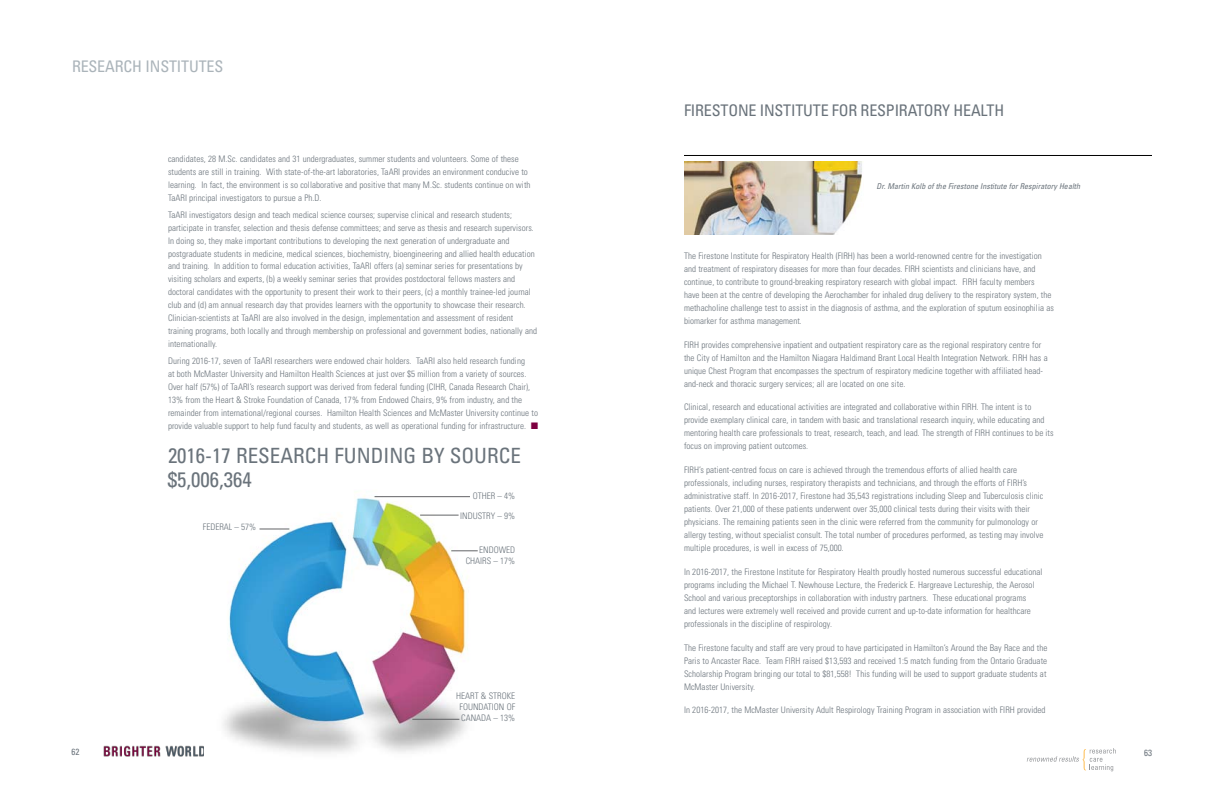
<style>
.page{position:relative;width:1224px;height:792px;background:#fff}
.page>*{position:absolute;margin:0;border:0;box-sizing:border-box;transform-origin:0 0}
.t1{font:condensed 21px "Univers";color:#6a737b}
.t2{font:condensed 16px "Univers";letter-spacing:-.01em;color:#6a737b}
.t3{font:condensed 16px "Univers";color:#abb4ba}
.t4{font:300 condensed 9px/13px "Univers";letter-spacing:.005em;color:#6a737b}
.t5{font:condensed 9px "Univers";color:#6a737b}
.t6{font:italic condensed 8px "Univers";letter-spacing:.005em;color:#6a737b}
.s1{font-family:"Monotype Sorts";font-weight:400;font-stretch:normal;color:#7d0040}
</style>
<div class="page">
<img style="left:103px;top:746px;width:101px;height:11px">
<svg style="left:1027px;top:748px;width:89px;height:23px"></svg>
<hr style="left:684px;top:155px;width:468px;height:1px;background:#000">
<img style="left:684px;top:161px;width:179px;height:73px">
<img style="left:223px;top:495px;width:255px;height:258px">
<hr style="left:420px;top:515px;width:39px;height:1px;background:#636467">
<hr style="left:375px;top:496px;width:95px;height:1px;background:#636467">
<svg style="left:260px;top:529px;width:29px;height:1px"></svg>
<svg style="left:451px;top:550px;width:27px;height:1px"></svg>
<hr style="left:412px;top:719px;width:47px;height:1px;background:#636467">
<h2 class="t3" style="left:72px;top:56px;width:18px">RESEARCH</h2>
<h2 class="t3" style="left:146px;top:56px;width:13px">INSTIT</h2>
<h2 class="t3" style="left:189px;top:56px;width:19px">UTES</h2>
<p class="t4" style="left:168px;top:152px;width:364px">candidates, 28 M.Sc. candidates and 31 undergraduates, summer students and volunteers. Some of these students are still in training. With state-of-the-art laboratories, TaARI provides an environment conducive to learning. In fact, the environment is so collaborative and positive that many M.Sc. students continue on with TaARI principal investigators to pursue a Ph.D.</p>
<p class="t4" style="left:168px;top:208px;width:371px">TaARI investigators design and teach medical science courses; supervise clinical and research students; participate in transfer, selection and thesis defense committees; and serve as thesis and research supervisors.<br>In doing so, they make important contributions to developing the next generation of undergraduate and postgraduate students in medicine, medical sciences, biochemistry, bioengineering and allied health education and training. In addition to formal education activities, TaARI offers (a) seminar series for presentations by visiting scholars and experts, (b) a weekly seminar series that provides postdoctoral fellows masters and doctoral candidates with the opportunity to present their work to their peers, (c) a monthly trainee-led journal club and (d) am annual research day that provides learners with the opportunity to showcase their research.<br>Clinician-scientists at TaARI are also involved in the design, implementation and assessment of resident training programs, both locally and through membership on professional and government bodies, nationally and internationally.</p>
<p class="t4" style="left:168px;top:354px;width:372px">During 2016-17, seven of TaARI researchers were endowed chair holders. TaARI also held research funding<br>at both McMaster University and Hamilton Health Sciences at just over $5 million from a variety of sources.<br>Over half (57%) of TaARI’s research support was derived from federal funding (CIHR, Canada Research Chair), 13% from the Heart &amp; Stroke Foundation of Canada, 17% from Endowed Chairs, 9% from industry, and the remainder from international/regional courses. Hamilton Health Sciences and McMaster University continue to provide valuable support to help fund faculty and students, as well as operational funding for infrastructure. <span class="s1">n</span></p>
<h1 class="t1" style="left:168px;top:442px;width:91px">2016-17 RESEARCH</h1>
<h1 class="t1" style="left:335px;top:442px;width:33px">FUNDINGBY</h1>
<h1 class="t1" style="left:450px;top:442px;width:46px">SOURCE</h1>
<h1 class="t1" style="left:168px;top:466px;width:85px">$5,006,364</h1>
<p class="t4" style="left:203px;top:521px;width:9px">Federal</p>
<p class="t4" style="left:235px;top:521px;width:23px">– 57%</p>
<p class="t4" style="left:473px;top:489px;width:11px">Other</p>
<p class="t4" style="left:497px;top:489px;width:19px">– 4%</p>
<p class="t4" style="left:460px;top:509px;width:8px">Industry</p>
<p class="t4" style="left:497px;top:509px;width:19px">– 9%</p>
<p class="t4" style="left:479px;top:543px;width:11px">Endowed</p>
<p class="t4" style="left:466px;top:554px;width:10px">Chairs</p>
<p class="t4" style="left:493px;top:554px;width:23px">– 17%</p>
<p class="t4" style="left:456px;top:689px;width:11px">Heart</p>
<p class="t4" style="left:481px;top:689px;width:18px">&amp; Stroke</p>
<p class="t4" style="left:460px;top:700px;width:9px">Foundation</p>
<p class="t4" style="left:507px;top:700px;width:5px">of</p>
<p class="t4" style="left:461px;top:711px;width:11px">Canada</p>
<p class="t4" style="left:493px;top:711px;width:23px">– 13%</p>
<h2 class="t2" style="left:684px;top:100px;width:16px">FIRESTONE</h2>
<h2 class="t2" style="left:760px;top:100px;width:13px">INSTIT</h2>
<h2 class="t2" style="left:803px;top:100px;width:17px">UTEFOR</h2>
<h2 class="t2" style="left:861px;top:100px;width:17px">RESPIRATORY</h2>
<h2 class="t2" style="left:954px;top:100px;width:43px">HEALTH</h2>
<p class="t6" style="left:877px;top:181px;width:205px">Dr. Martin Kolb of the Firestone Institute for Respiratory Health</p>
<p class="t4" style="left:684px;top:249px;width:371px">The Firestone Institute for Respiratory Health (FIRH) has been a world-renowned centre for the investigation and treatment of respiratory diseases for more than four decades. FIRH scientists and clinicians have, and continue, to contribute to ground-breaking respiratory research with global impact. FIRH faculty members<br>have been at the centre of developing the Aerochamber for inhaled drug delivery to the respiratory system, the methacholine challenge test to assist in the diagnosis of asthma, and the exploration of sputum eosinophilia as biomarker for asthma management.</p>
<p class="t4" style="left:684px;top:338px;width:365px">FIRH provides comprehensive inpatient and outpatient respiratory care as the regional respiratory centre for the City of Hamilton and the Hamilton Niagara Haldimand Brant Local Health Integration Network. FIRH has a unique Chest Program that encompasses the spectrum of respiratory medicine together with affiliated head&shy;and-neck and thoracic surgery services; all are located on one site.</p>
<p class="t4" style="left:684px;top:401px;width:371px">Clinical, research and educational activities are integrated and collaborative within FIRH. The intent is to provide exemplary clinical care, in tandem with basic and translational research inquiry, while educating and mentoring health care professionals to treat, research, teach, and lead. The strength of FIRH continues to be its focus on improving patient outcomes.</p>
<p class="t4" style="left:684px;top:463px;width:361px">FIRH’s patient-centred focus on care is achieved through the tremendous efforts of allied health care professionals, including nurses, respiratory therapists and technicians, and through the efforts of FIRH’s administrative staff. In 2016-2017, Firestone had 35,543 registrations including Sleep and Tuberculosis clinic patients. Over 21,000 of these patients underwent over 35,000 clinical tests during their visits with their physicians. The remaining patients seen in the clinic were referred from the community for pulmonology or allergy testing, without specialist consult. The total number of procedures performed, as testing may involve multiple procedures, is well in excess of 75,000.</p>
<p class="t4" style="left:684px;top:565px;width:360px">In 2016-2017, the Firestone Institute for Respiratory Health proudly hosted numerous successful educational programs including the Michael T. Newhouse Lecture, the Frederick E. Hargreave Lectureship, the Aerosol School and various preceptorships in collaboration with industry partners. These educational programs<br>and lectures were extremely well received and provide current and up-to-date information for healthcare professionals in the discipline of respirology.</p>
<p class="t4" style="left:684px;top:641px;width:365px;text-align:justify">The Firestone faculty and staff are very proud to have participated in Hamilton’s Around the Bay Race and the Paris to Ancaster Race. Team FIRH raised $13,593 and received 1:5 match funding from the Ontario Graduate Scholarship Program bringing our total to $81,558! This funding will be used to support graduate students at McMaster University.</p>
<p class="t4" style="left:684px;top:704px;width:363px">In 2016-2017, the McMaster University Adult Respirology Training Program in association with FIRH provided</p>
<p class="t5" style="left:72px;top:747px;width:9px">62</p>
<p class="t5" style="left:1144px;top:747px;width:9px">63</p>
</div>
